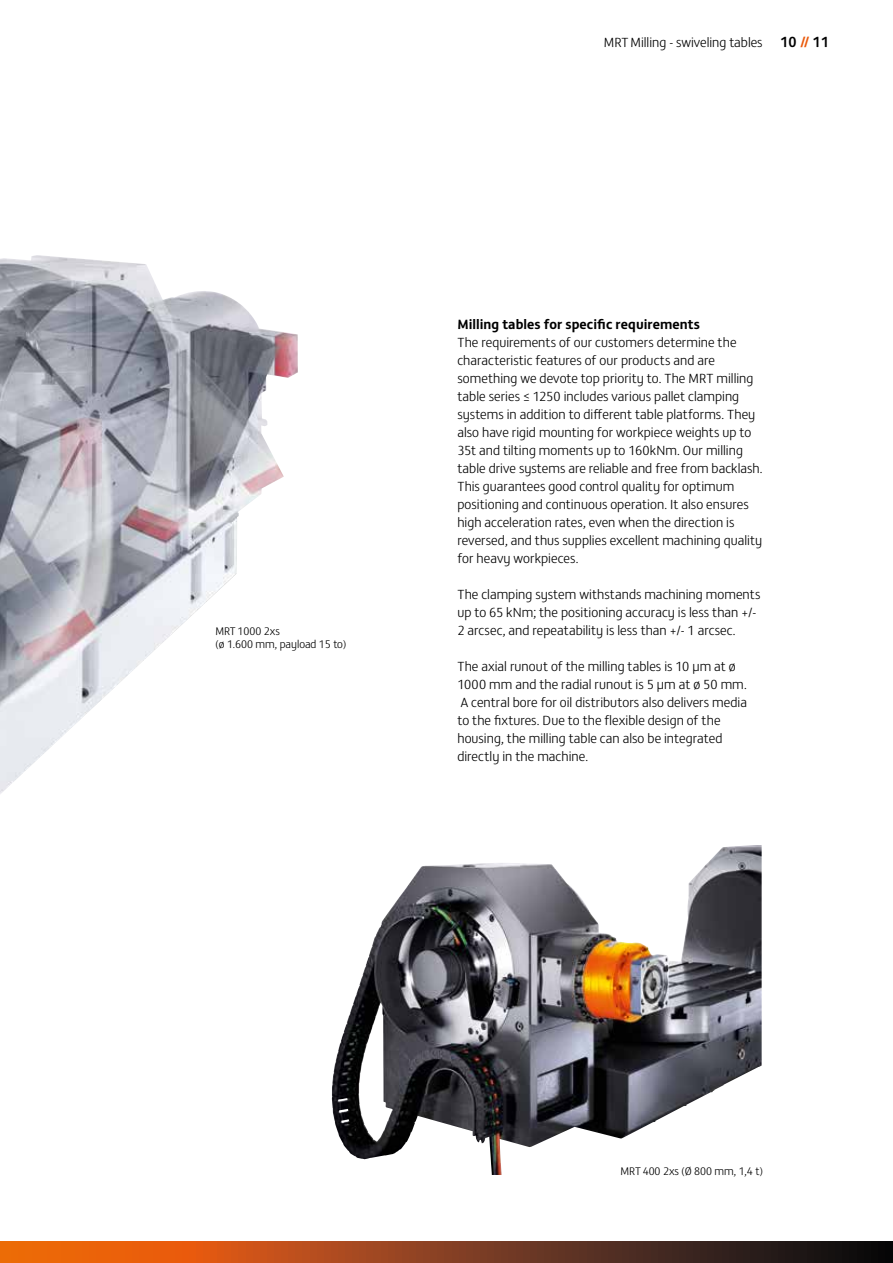
<style>
.page{position:relative;width:893px;height:1263px;background:#fff}
.page>*{position:absolute;margin:0;border:0;box-sizing:border-box;transform-origin:0 0}
.t1{font:700 13.65px "FS Matthew";letter-spacing:.005em;color:#000}
.t2{font:300 13.5px/18px "FS Matthew";letter-spacing:.005em;color:#000}
.t3{font:300 11.25px/13.5px "FS Matthew";color:#000}
.s1{font-weight:500;font-size:15px}
.s2{font-weight:500;font-size:15px;color:#ea5a0c}
</style>
<div class="page">
<img style="left:0;top:255px;width:298px;height:539px">
<img style="left:332px;top:845px;width:420px;height:263px">
<svg style="left:0;top:1242px;width:893px;height:21px;background:#873e18"></svg>
<p class="t3" style="left:215px;top:623px;width:132px">MRT 1000 2xs<br>(ø 1.600 mm, payload 15 to)</p>
<p class="t2" style="left:604px;top:33px;width:227px">MRT Milling - swiveling tables <span class="s1">10</span> <span class="s2">//</span> <span class="s1">11</span></p>
<p class="t1" style="left:457px;top:313px;width:244px">Milling tables for specific requirements</p>
<p class="t2" style="left:457px;top:332px;width:307px">The requirements of our customers determine the characteristic features of our products and are something we devote top priority to. The MRT milling table series ≤ 1250 includes various pallet clamping systems in addition to different table platforms. They also have rigid mounting for workpiece weights up to 35t and tilting moments up to 160kNm. Our milling table drive systems are reliable and free from backlash.<br>This guarantees good control quality for optimum positioning and continuous operation. It also ensures high acceleration rates, even when the direction is reversed, and thus supplies excellent machining quality for heavy workpieces.</p>
<p class="t2" style="left:457px;top:584px;width:305px">The clamping system withstands machining moments up to 65 kNm; the positioning accuracy is less than +/-<br>2 arcsec, and repeatability is less than +/- 1 arcsec.</p>
<p class="t2" style="left:457px;top:656px;width:291px">The axial runout of the milling tables is 10 μm at ø 1000 mm and the radial runout is 5 μm at ø 50 mm.<br>A central bore for oil distributors also delivers media to the fixtures. Due to the flexible design of the housing, the milling table can also be integrated directly in the machine.</p>
<p class="t3" style="left:620px;top:1163px;width:144px">MRT 400 2xs (Ø 800 mm, 1,4 t)</p>
</div>
